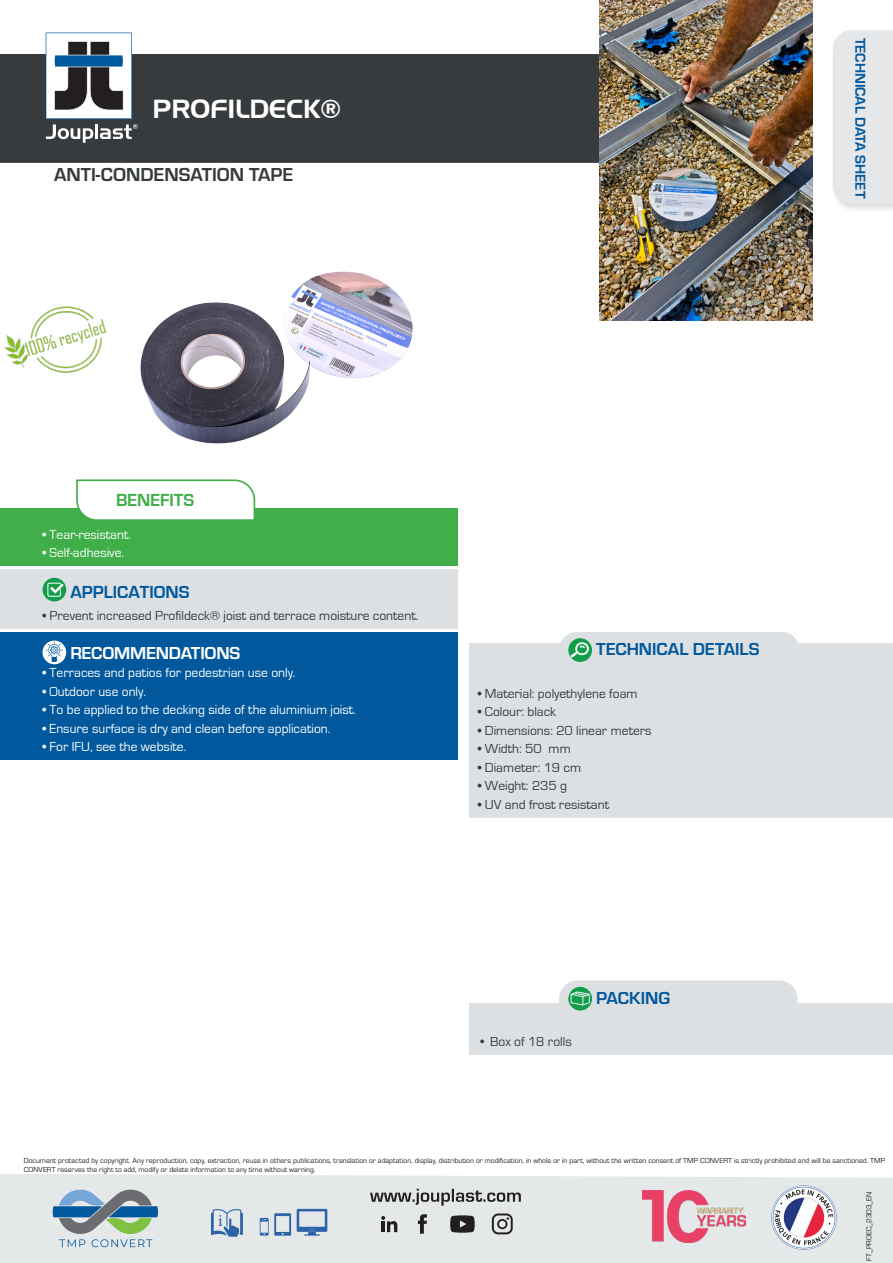
<style>
.page{position:relative;width:893px;height:1263px;background:#fff}
.page>*{position:absolute;margin:0;border:0;box-sizing:border-box;transform-origin:0 0}
.Nom_générique{font:25.5px "Handel Gothic BT";color:#fff}
.Désignation{font:700 19.5px "Eurostile";color:#373b3d}
.t1{font:700 18px "Eurostile";color:#01589c}
.Specifique{font:700 18px "Eurostile";letter-spacing:-.01em;color:#fff}
.t2{font:700 18px "Eurostile";color:#01589c}
.t3{font:700 18px "Eurostile";color:#40ae49}
.t4{font:17.1px "Minion Pro";color:#2e63a8}
.t5{font:700 14.7px "Eurostile";color:#01589c}
.Specifique-2{font:13.5px "Eurostile";color:#fff}
.Specifique-3{font:13.5px "Eurostile";color:#373b3d}
.t6{font:13.5px "Eurostile";color:#373b3d}
.t7{font:7.5px/9px "Eurostile";color:#231f20}
</style>
<div class="page">
<div style="left:0;top:1174px;width:893px;height:89px;background:#e5e8e9"></div>
<div style="left:0;top:54px;width:599px;height:109px;background:#373b3d"></div>
<svg style="left:53px;top:1189px;width:105px;height:58px;background:#96afb7"></svg>
<img style="left:771px;top:1184px;width:66px;height:66px">
<img style="left:642px;top:1190px;width:104px;height:52px">
<svg style="left:370px;top:1189px;width:151px;height:16px;background:#aaabac"></svg>
<svg style="left:450px;top:1215px;width:25px;height:18px"></svg>
<svg style="left:381px;top:1216px;width:16px;height:16px"></svg>
<svg style="left:418px;top:1214px;width:9px;height:20px"></svg>
<svg style="left:492px;top:1213px;width:21px;height:21px"></svg>
<div style="left:469px;top:1003px;width:424px;height:52px;background:#dde0e2"></div>
<div style="left:559px;top:980px;width:238px;height:42px;background:#dde0e2;border-radius:18px"></div>
<svg style="left:568px;top:987px;width:24px;height:23px"></svg>
<svg style="left:571px;top:991px;width:19px;height:14px"></svg>
<div style="left:469px;top:643px;width:424px;height:174px;background:#dde0e2"></div>
<div style="left:559px;top:632px;width:240px;height:41px;background:#dde0e2;border-radius:18px"></div>
<svg style="left:568px;top:638px;width:24px;height:24px"></svg>
<svg style="left:571px;top:642px;width:18px;height:16px"></svg>
<svg style="left:46px;top:33px;width:92px;height:110px"></svg>
<div style="left:0;top:508px;width:458px;height:58px;background:#40ae49"></div>
<div style="left:0;top:569px;width:458px;height:59px;background:#dde0e2"></div>
<div style="left:43px;top:578px;width:23px;height:23px;background:#139d4a;border-radius:50%"></div>
<svg style="left:47px;top:583px;width:16px;height:14px"></svg>
<div style="left:0;top:632px;width:458px;height:128px;background:#01589c"></div>
<div style="left:43px;top:640px;width:23px;height:24px;background:#fff;border-radius:50%"></div>
<svg style="left:46px;top:641px;width:17px;height:21px"></svg>
<img style="left:4px;top:306px;width:101px;height:67px">
<img style="left:140px;top:271px;width:273px;height:173px">
<svg style="left:76px;top:479px;width:180px;height:41px"></svg>
<svg style="left:211px;top:1209px;width:32px;height:28px"></svg>
<svg style="left:260px;top:1213px;width:31px;height:23px"></svg>
<svg style="left:297px;top:1209px;width:30px;height:27px"></svg>
<img style="left:599px;top:0;width:214px;height:320px">
<div style="left:830px;top:29px;width:63px;height:184px;background:#231f20;opacity:.15"></div>
<div style="left:833px;top:30px;width:60px;height:174px;background:#e6e7e9"></div>
<p class="Nom_générique" style="left:152px;top:94px;width:191px">PROFILDECK®</p>
<p class="Désignation" style="left:54px;top:161px;width:241px">ANTI-CONDENSATION TAPE</p>
<p class="t5" style="left:871px;top:38px;width:163px;rotate:90deg">TECHNICAL DATA SHEET</p>
<p class="t3" style="left:116px;top:490px;width:80px">BENEFITS</p>
<p class="Specifique-2" style="left:43px;top:527px;width:90px">• Tear-resistant.</p>
<p class="Specifique-2" style="left:43px;top:545px;width:83px">• Self-adhesive.</p>
<p class="t2" style="left:70px;top:582px;width:121px">APPLICATIONS</p>
<p class="Specifique-3" style="left:43px;top:608px;width:377px">• Prevent increased Profildeck® joist and terrace moisture content.</p>
<p class="Specifique" style="left:70px;top:640px;width:171px">RECOMMENDATIONS</p>
<p class="Specifique-2" style="left:43px;top:666px;width:255px">• Terraces and patios for pedestrian use only.</p>
<p class="Specifique-2" style="left:43px;top:684px;width:105px">• Outdoor use only.</p>
<p class="Specifique-2" style="left:43px;top:703px;width:315px">• To be applied to the decking side of the aluminium joist.</p>
<p class="Specifique-2" style="left:43px;top:721px;width:289px">• Ensure surface is dry and clean before application.</p>
<p class="Specifique-2" style="left:43px;top:740px;width:145px">• For IFU, see the website.</p>
<p class="t1" style="left:596px;top:636px;width:165px">TECHNICAL DETAILS</p>
<p class="Specifique-3" style="left:478px;top:686px;width:161px">• Material: polyethylene foam</p>
<p class="Specifique-3" style="left:478px;top:704px;width:80px">• Colour: black</p>
<p class="Specifique-3" style="left:478px;top:723px;width:175px">• Dimensions: 20 linear meters</p>
<p class="Specifique-3" style="left:478px;top:741px;width:94px">• Width: 50 mm</p>
<p class="Specifique-3" style="left:478px;top:760px;width:105px">• Diameter: 19 cm</p>
<p class="Specifique-3" style="left:478px;top:778px;width:91px">• Weight: 235 g</p>
<p class="Specifique-3" style="left:478px;top:797px;width:133px">• UV and frost resistant</p>
<p class="t6" style="left:478px;top:1033px;width:95px">• Box of 18 rolls</p>
<p class="t1" style="left:596px;top:985px;width:75px">PACKING</p>
<p class="t7" style="left:24px;top:1156px;width:863px">Document protected by copyright. Any reproduction, copy, extraction, reuse in others publications, translation or adaptation, display, distribution or modification, in whole or in part, without the written consent of TMP CONVERT is strictly prohibited and will be sanctioned. TMP<br>CONVERT reserves the right to add, modify or delete information to any time without warning.</p>
<p class="t4" style="left:218px;top:1208px;width:6px">i</p>
<p class="t7" style="left:864px;top:1261px;width:71px;rotate:-90deg">FT_PROEC_2303_EN</p>
</div>
